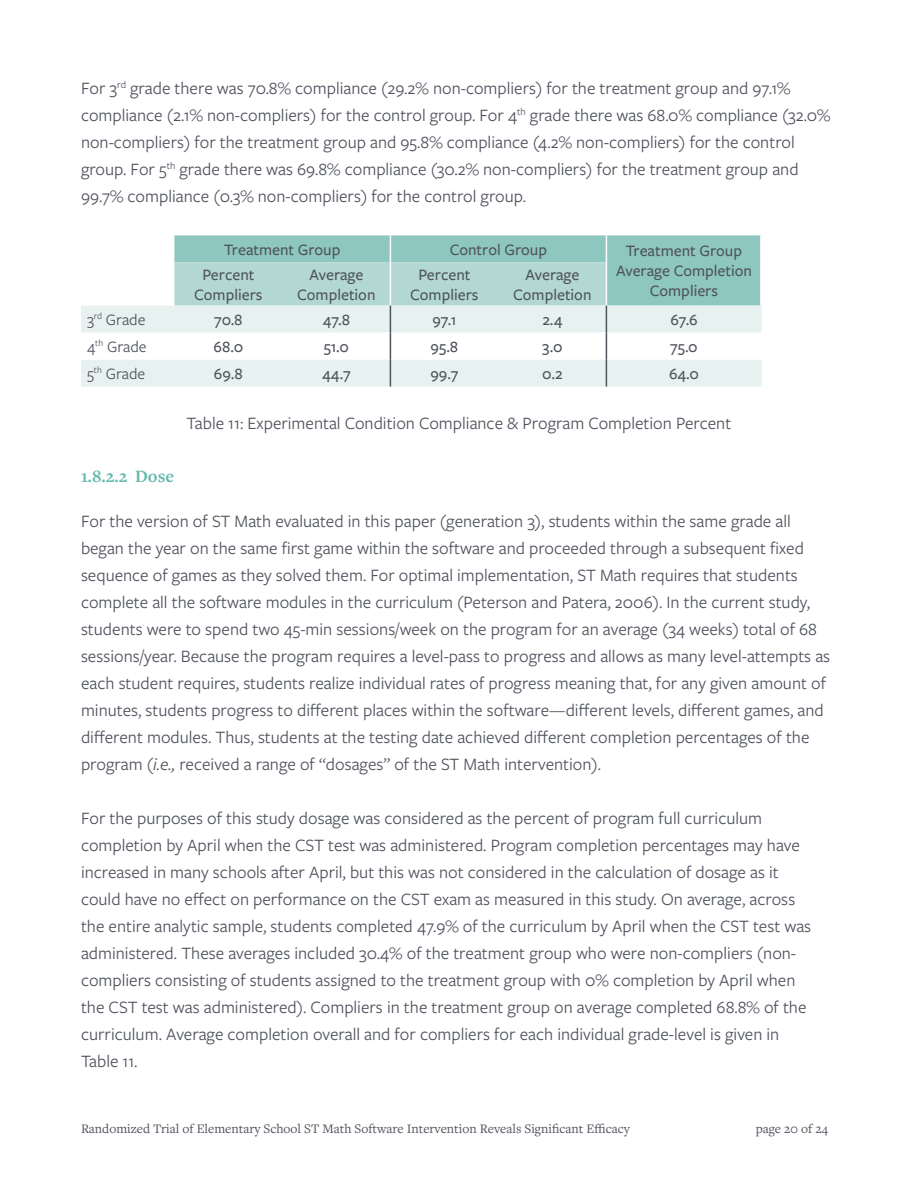
<style>
.page{position:relative;width:918px;height:1188px;background:#fff}
.page>*{position:absolute;margin:0;border:0;box-sizing:border-box;transform-origin:0 0}
.t1{font:18px/27px "Freight Sans Pro";color:#4e525c}
.t2{font:700 18px "Freight Text Pro";color:#67baae}
.t3{font:500 16.5px/19.8px "Freight Sans Pro";color:#4e525c;text-align:center}
.t4{font:16.5px "Freight Sans Pro";color:#4e525c}
.t5{font:13.5px "Freight Text Pro";color:#4e525c}
.s1{font-style:italic}
</style>
<div class="page">
<svg style="left:81px;top:235px;width:681px;height:152px"></svg>
<hr style="left:760px;top:235px;width:3px;height:27px;background:#fff">
<hr style="left:760px;top:262px;width:3px;height:44px;background:#fff">
<p class="t1" style="left:81px;top:74px;width:751px">For 3<sup>rd</sup> grade there was 70.8% compliance (29.2% non-compliers) for the treatment group and 97.1% compliance (2.1% non-compliers) for the control group. For 4<sup>th</sup> grade there was 68.0% compliance (32.0% non-compliers) for the treatment group and 95.8% compliance (4.2% non-compliers) for the control group. For 5<sup>th</sup> grade there was 69.8% compliance (30.2% non-compliers) for the treatment group and 99.7% compliance (0.3% non-compliers) for the control group.</p>
<p class="t3" style="left:224px;top:239px;width:118px">Treatment Group</p>
<p class="t3" style="left:450px;top:239px;width:99px">Control Group</p>
<p class="t3" style="left:616px;top:240px;width:137px">Treatment Group<br>Average Completion<br>Compliers</p>
<p class="t3" style="left:194px;top:264px;width:70px">Percent<br>Compliers</p>
<p class="t3" style="left:297px;top:264px;width:80px">Average<br>Completion</p>
<p class="t3" style="left:410px;top:264px;width:70px">Percent<br>Compliers</p>
<p class="t3" style="left:513px;top:264px;width:80px">Average<br>Completion</p>
<p class="t4" style="left:87px;top:308px;width:60px">3<sup>rd</sup> Grade</p>
<p class="t3" style="left:214px;top:309px;width:30px">70.8</p>
<p class="t3" style="left:323px;top:309px;width:29px">47.8</p>
<p class="t3" style="left:432px;top:309px;width:26px">97.1</p>
<p class="t3" style="left:542px;top:309px;width:21px">2.4</p>
<p class="t3" style="left:671px;top:309px;width:28px">67.6</p>
<p class="t4" style="left:87px;top:335px;width:61px">4<sup>th</sup> Grade</p>
<p class="t3" style="left:214px;top:336px;width:31px">68.0</p>
<p class="t3" style="left:324px;top:336px;width:27px">51.0</p>
<p class="t3" style="left:431px;top:336px;width:29px">95.8</p>
<p class="t3" style="left:542px;top:336px;width:22px">3.0</p>
<p class="t3" style="left:670px;top:336px;width:29px">75.0</p>
<p class="t4" style="left:87px;top:362px;width:60px">5<sup>th</sup> Grade</p>
<p class="t3" style="left:214px;top:363px;width:30px">69.8</p>
<p class="t3" style="left:322px;top:363px;width:30px">44.7</p>
<p class="t3" style="left:430px;top:363px;width:29px">99.7</p>
<p class="t3" style="left:542px;top:363px;width:22px">0.2</p>
<p class="t3" style="left:669px;top:363px;width:32px">64.0</p>
<p class="t1" style="left:187px;top:409px;width:546px">Table 11: Experimental Condition Compliance &amp; Program Completion Percent</p>
<p class="t2" style="left:81px;top:464px;width:95px">1.8.2.2 Dose</p>
<p class="t1" style="left:81px;top:507px;width:751px">For the version of ST Math evaluated in this paper (generation 3), students within the same grade all began the year on the same first game within the software and proceeded through a subsequent fixed sequence of games as they solved them. For optimal implementation, ST Math requires that students complete all the software modules in the curriculum (Peterson and Patera, 2006). In the current study, students were to spend two 45-min sessions/week on the program for an average (34 weeks) total of 68 sessions/year. Because the program requires a level-pass to progress and allows as many level-attempts as each student requires, students realize individual rates of progress meaning that, for any given amount of minutes, students progress to different places within the software—different levels, different games, and different modules. Thus, students at the testing date achieved different completion percentages of the program (<span class="s1">i.e.,</span> received a range of “dosages” of the ST Math intervention).</p>
<p class="t1" style="left:81px;top:804px;width:732px">For the purposes of this study dosage was considered as the percent of program full curriculum completion by April when the CST test was administered. Program completion percentages may have increased in many schools after April, but this was not considered in the calculation of dosage as it could have no effect on performance on the CST exam as measured in this study. On average, across the entire analytic sample, students completed 47.9% of the curriculum by April when the CST test was administered. These averages included 30.4% of the treatment group who were non-compliers (non&shy;compliers consisting of students assigned to the treatment group with 0% completion by April when the CST test was administered). Compliers in the treatment group on average completed 68.8% of the curriculum. Average completion overall and for compliers for each individual grade-level is given in Table 11.</p>
<p class="t5" style="left:81px;top:1119px;width:550px">Randomized Trial of Elementary School ST Math Software Intervention Reveals Significant Efficacy</p>
<p class="t5" style="left:756px;top:1119px;width:74px">page 20 of 24</p>
</div>
